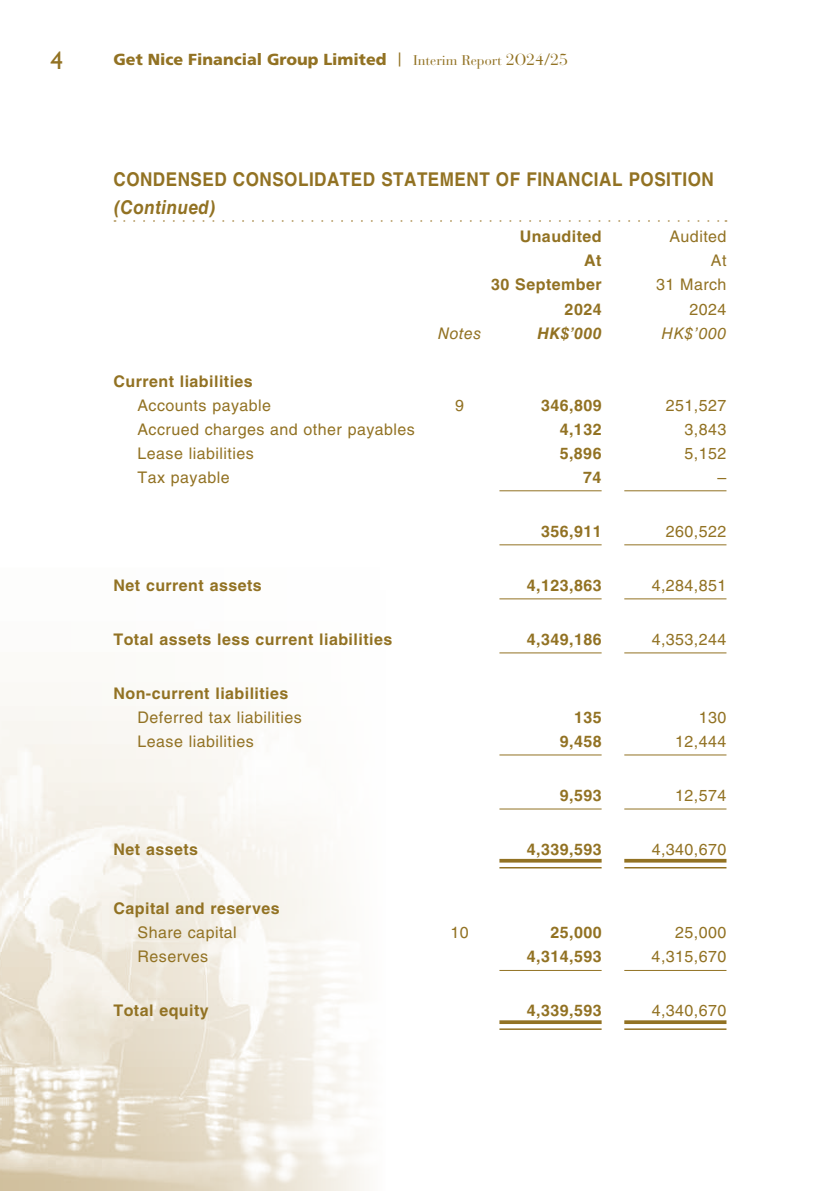
<style>
.page{position:relative;width:840px;height:1191px;background:#fff}
.page>*{position:absolute;margin:0;border:0;box-sizing:border-box;transform-origin:0 0}
.t1{font:25px "Gill Sans";color:#927223}
.t2{font:700 19px "Helvetica LT Std";letter-spacing:.03em;color:#927223;scale:.9 1}
.t3{font:italic 700 19px "Helvetica LT Std";letter-spacing:.03em;color:#927223;scale:.9 1}
.t4{font:700 16px/24px "Helvetica LT Std";letter-spacing:.03em;color:#927223;text-align:right}
.t5{font:16px/24px "Helvetica LT Std";letter-spacing:.03em;color:#927223;text-align:right}
.t6{font:900 16px "Frutiger LT Std";color:#927223}
.t7{font:italic 16px "Helvetica LT Std";letter-spacing:.03em;color:#927223}
.t8{font:italic 700 16px "Helvetica LT Std";color:#927223}
.t9{font:14px "Bauer Bodoni Std";color:#927223}
.s1{font-size:16px}
.s2{font-weight:400;font-size:14px}
</style>
<div class="page">
<img style="left:0;top:220px;width:365px;height:971px">
<hr style="left:499px;top:490px;width:102px;height:1px;background:#927223">
<hr style="left:624px;top:490px;width:102px;height:1px;background:#927223">
<hr style="left:499px;top:544px;width:102px;height:1px;background:#927223">
<hr style="left:624px;top:544px;width:102px;height:1px;background:#927223">
<hr style="left:499px;top:598px;width:102px;height:1px;background:#927223">
<hr style="left:624px;top:598px;width:102px;height:1px;background:#927223">
<hr style="left:499px;top:652px;width:102px;height:1px;background:#927223">
<hr style="left:624px;top:652px;width:102px;height:1px;background:#927223">
<hr style="left:499px;top:754px;width:102px;height:1px;background:#927223">
<hr style="left:624px;top:754px;width:102px;height:1px;background:#927223">
<hr style="left:499px;top:808px;width:102px;height:1px;background:#927223">
<hr style="left:624px;top:808px;width:102px;height:1px;background:#927223">
<hr style="left:499px;top:859px;width:102px;height:3px;background:#927223">
<hr style="left:499px;top:867px;width:102px;height:1px;background:#927223">
<hr style="left:624px;top:859px;width:102px;height:3px;background:#927223">
<hr style="left:624px;top:867px;width:102px;height:1px;background:#927223">
<hr style="left:499px;top:970px;width:102px;height:1px;background:#927223">
<hr style="left:624px;top:970px;width:102px;height:1px;background:#927223">
<svg style="left:499px;top:1020px;width:102px;height:4px"></svg>
<hr style="left:499px;top:1028px;width:102px;height:2px;background:#927223">
<svg style="left:624px;top:1020px;width:102px;height:4px"></svg>
<hr style="left:624px;top:1028px;width:102px;height:2px;background:#927223">
<svg style="left:124px;top:220px;width:602px;height:2px"></svg>
<h1 class="t1" style="left:50px;top:46px;width:14px">4</h1>
<p class="t9" style="left:413px;top:52px;width:156px">Interim Report <span class="s1">2O24/25</span></p>
<p class="t6" style="left:113px;top:50px;width:289px">Get Nice Financial Group Limited <span class="s2">|</span></p>
<p class="t2" style="left:113px;top:168px;width:668px">CONDENSED CONSOLIDATED STATEMENT OF FINANCIAL POSITION</p>
<p class="t3" style="left:113px;top:196px;width:116px">(Continued)</p>
<p class="t4" style="left:491px;top:225px;width:112px">Unaudited<br>At<br>30 September</p>
<p class="t5" style="left:655px;top:225px;width:72px">Audited<br>At<br>31 March</p>
<p class="t4" style="left:564px;top:297px;width:38px">2024</p>
<p class="t5" style="left:689px;top:297px;width:38px">2024</p>
<p class="t7" style="left:437px;top:323px;width:45px">Notes</p>
<p class="t8" style="left:537px;top:323px;width:66px">HK$’000</p>
<p class="t7" style="left:661px;top:323px;width:66px">HK$’000</p>
<p class="t4" style="left:113px;top:369px;width:141px">Current liabilities</p>
<p class="t5" style="left:137px;top:393px;width:135px">Accounts payable</p>
<p class="t5" style="left:455px;top:393px;width:10px">9</p>
<p class="t4" style="left:540px;top:393px;width:62px">346,809</p>
<p class="t5" style="left:665px;top:393px;width:62px">251,527</p>
<p class="t5" style="left:137px;top:417px;width:279px">Accrued charges and other payables</p>
<p class="t4" style="left:559px;top:417px;width:43px">4,132</p>
<p class="t5" style="left:684px;top:417px;width:43px">3,843</p>
<p class="t5" style="left:137px;top:441px;width:118px">Lease liabilities</p>
<p class="t4" style="left:559px;top:441px;width:43px">5,896</p>
<p class="t5" style="left:684px;top:441px;width:43px">5,152</p>
<p class="t5" style="left:137px;top:465px;width:94px">Tax payable</p>
<p class="t4" style="left:583px;top:465px;width:20px">74</p>
<p class="t5" style="left:717px;top:465px;width:10px">–</p>
<p class="t4" style="left:540px;top:519px;width:62px">356,911</p>
<p class="t5" style="left:665px;top:519px;width:62px">260,522</p>
<p class="t4" style="left:113px;top:573px;width:150px">Net current assets</p>
<p class="t4" style="left:526px;top:573px;width:76px">4,123,863</p>
<p class="t5" style="left:651px;top:573px;width:76px">4,284,851</p>
<p class="t4" style="left:113px;top:627px;width:280px">Total assets less current liabilities</p>
<p class="t4" style="left:526px;top:627px;width:76px">4,349,186</p>
<p class="t5" style="left:651px;top:627px;width:76px">4,353,244</p>
<p class="t4" style="left:113px;top:681px;width:176px">Non-current liabilities</p>
<p class="t5" style="left:137px;top:705px;width:166px">Deferred tax liabilities</p>
<p class="t4" style="left:573px;top:705px;width:29px">135</p>
<p class="t5" style="left:698px;top:705px;width:29px">130</p>
<p class="t5" style="left:137px;top:729px;width:118px">Lease liabilities</p>
<p class="t4" style="left:559px;top:729px;width:43px">9,458</p>
<p class="t5" style="left:675px;top:729px;width:53px">12,444</p>
<p class="t4" style="left:559px;top:783px;width:43px">9,593</p>
<p class="t5" style="left:675px;top:783px;width:53px">12,574</p>
<p class="t4" style="left:113px;top:837px;width:86px">Net assets</p>
<p class="t4" style="left:526px;top:837px;width:76px">4,339,593</p>
<p class="t5" style="left:651px;top:837px;width:76px">4,340,670</p>
<p class="t4" style="left:113px;top:896px;width:167px">Capital and reserves</p>
<p class="t5" style="left:137px;top:920px;width:101px">Share capital</p>
<p class="t5" style="left:450px;top:920px;width:20px">10</p>
<p class="t4" style="left:550px;top:920px;width:53px">25,000</p>
<p class="t5" style="left:675px;top:920px;width:53px">25,000</p>
<p class="t5" style="left:137px;top:944px;width:72px">Reserves</p>
<p class="t4" style="left:526px;top:944px;width:76px">4,314,593</p>
<p class="t5" style="left:651px;top:944px;width:76px">4,315,670</p>
<p class="t4" style="left:113px;top:998px;width:97px">Total equity</p>
<p class="t4" style="left:526px;top:998px;width:76px">4,339,593</p>
<p class="t5" style="left:651px;top:998px;width:76px">4,340,670</p>
</div>
